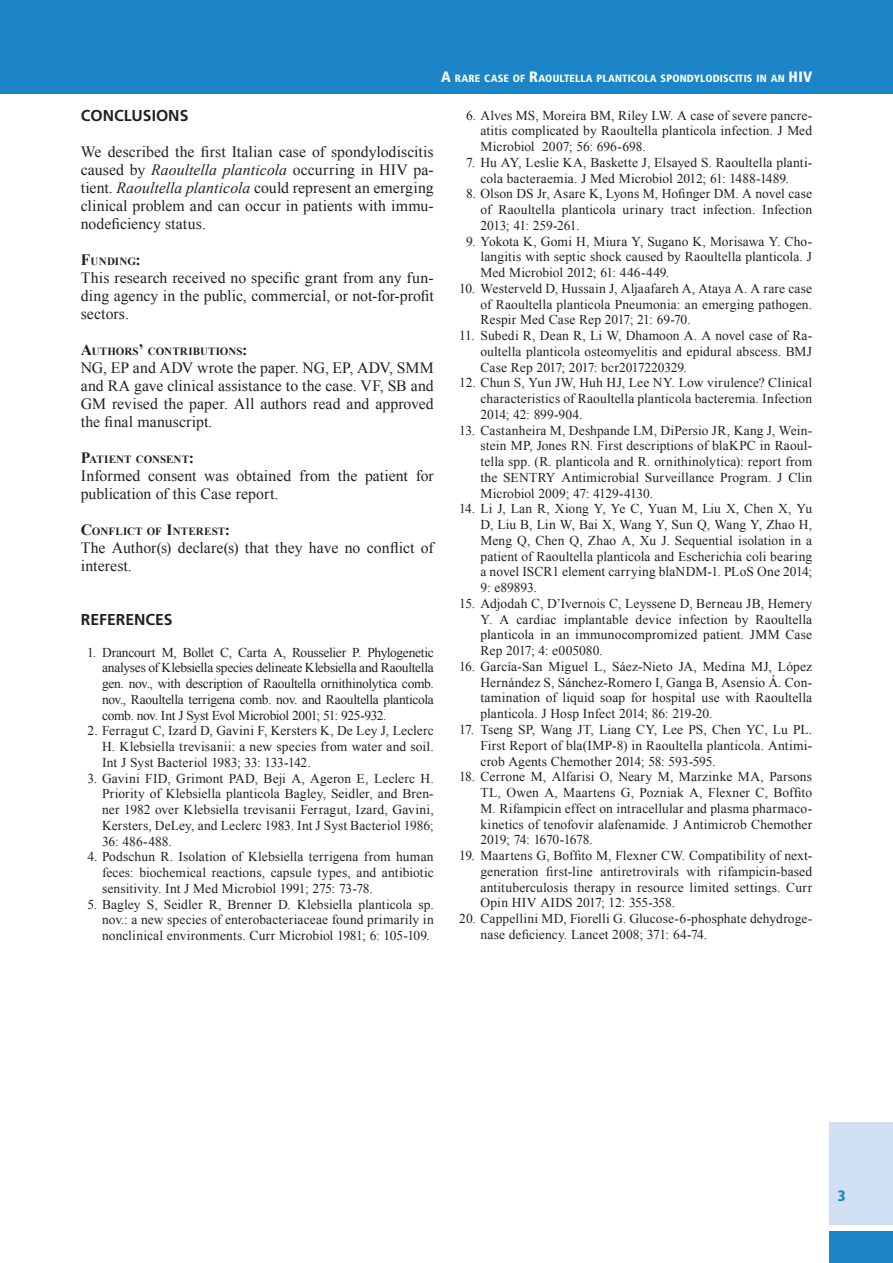
<style>
.page{position:relative;width:893px;height:1263px;background:#fff}
.page>*{position:absolute;margin:0;border:0;box-sizing:border-box;transform-origin:0 0}
.t1{font:15.75px/18px "Times New Roman";color:#231f20;text-align:justify}
.t2{font:700 15.75px "Frutiger";color:#231f20}
.t3{font:900 condensed 15px "Frutiger";color:#1b85c7}
.t4{font:13.5px/15.8px "Times New Roman";letter-spacing:.005em;color:#231f20;text-align:justify}
.t5{font:700 10.95px "Times New Roman";letter-spacing:.005em;color:#231f20}
.t6{font:900 condensed 10.5px "Frutiger";letter-spacing:.015em;color:#fff}
.s1{font-size:15px}
.s2{font-style:italic}
.s3{font-size:15.75px}
</style>
<div class="page">
<div style="left:0;top:0;width:893px;height:94px;background:#1b85c7"></div>
<div style="left:829px;top:1123px;width:64px;height:102px;background:#d0dff1"></div>
<div style="left:829px;top:1231px;width:64px;height:32px;background:#1b85c7"></div>
<p class="t6" style="left:441px;top:72px;width:372px"><span class="s1">A</span> RARE CASE OF <span class="s1">R</span>AOULTELLA PLANTICOLA SPONDYLODISCITIS IN AN <span class="s1">HIV</span></p>
<p class="t2" style="left:81px;top:106px;width:109px">CONCLUSIONS</p>
<p class="t1" style="left:81px;top:143px;width:354px">We described the first Italian case of spondylodiscitis caused by <span class="s2">Raoultella planticola</span> occurring in HIV pa&shy;tient. <span class="s2">Raoultella planticola</span> could represent an emerging clinical problem and can occur in patients with immu&shy;nodeficiency status.</p>
<p class="t5" style="left:81px;top:254px;width:62px"><span class="s3">F</span>UNDING<span class="s3">:</span></p>
<p class="t1" style="left:81px;top:269px;width:354px">This research received no specific grant from any fun&shy;ding agency in the public, commercial, or not-for-profit sectors.</p>
<p class="t5" style="left:81px;top:344px;width:168px"><span class="s3">A</span>UTHORS<span class="s3">’</span> CONTRIBUTIONS<span class="s3">:</span></p>
<p class="t1" style="left:81px;top:359px;width:354px">NG, EP and ADV wrote the paper. NG, EP, ADV, SMM and RA gave clinical assistance to the case. VF, SB and GM revised the paper. All authors read and approved the final manuscript.</p>
<p class="t5" style="left:81px;top:452px;width:115px"><span class="s3">P</span>ATIENT CONSENT<span class="s3">:</span></p>
<p class="t1" style="left:81px;top:467px;width:354px">Informed consent was obtained from the patient for publication of this Case report.</p>
<p class="t5" style="left:81px;top:524px;width:151px"><span class="s3">C</span>ONFLICT OF <span class="s3">I</span>NTEREST<span class="s3">:</span></p>
<p class="t1" style="left:81px;top:539px;width:354px">The Author(s) declare(s) that they have no conflict of interest.</p>
<p class="t2" style="left:81px;top:610px;width:93px">REFERENCES</p>
<p class="t4" style="left:102px;top:644px;width:333px;text-indent:-15px">1. Drancourt M, Bollet C, Carta A, Rousselier P. Phylogenetic analyses of Klebsiella species delineate Klebsiella and Raoultella gen. nov., with description of Raoultella ornithinolytica comb. nov., Raoultella terrigena comb. nov. and Raoultella planticola comb. nov. Int J Syst Evol Microbiol 2001; 51: 925-932.</p>
<p class="t4" style="left:102px;top:723px;width:333px;text-indent:-15px">2. Ferragut C, Izard D, Gavini F, Kersters K, De Ley J, Leclerc H. Klebsiella trevisanii: a new species from water and soil.<br>Int J Syst Bacteriol 1983; 33: 133-142.</p>
<p class="t4" style="left:102px;top:770px;width:333px;text-indent:-15px">3. Gavini FID, Grimont PAD, Beji A, Ageron E, Leclerc H.<br>Priority of Klebsiella planticola Bagley, Seidler, and Bren&shy;ner 1982 over Klebsiella trevisanii Ferragut, Izard, Gavini, Kersters, DeLey, and Leclerc 1983. Int J Syst Bacteriol 1986; 36: 486-488.</p>
<p class="t4" style="left:102px;top:849px;width:333px;text-indent:-15px">4. Podschun R. Isolation of Klebsiella terrigena from human feces: biochemical reactions, capsule types, and antibiotic sensitivity. Int J Med Microbiol 1991; 275: 73-78.</p>
<p class="t4" style="left:102px;top:896px;width:333px;text-indent:-15px">5. Bagley S, Seidler R, Brenner D. Klebsiella planticola sp. nov.: a new species of enterobacteriaceae found primarily in nonclinical environments. Curr Microbiol 1981; 6: 105-109.</p>
<p class="t4" style="left:480px;top:107px;width:333px;text-indent:-15px">6. Alves MS, Moreira BM, Riley LW. A case of severe pancre&shy;atitis complicated by Raoultella planticola infection. J Med Microbiol 2007; 56: 696-698.</p>
<p class="t4" style="left:480px;top:154px;width:333px;text-indent:-15px">7. Hu AY, Leslie KA, Baskette J, Elsayed S. Raoultella planti&shy;cola bacteraemia. J Med Microbiol 2012; 61: 1488-1489.</p>
<p class="t4" style="left:480px;top:186px;width:333px;text-indent:-15px">8. Olson DS Jr, Asare K, Lyons M, Hofinger DM. A novel case of Raoultella planticola urinary tract infection. Infection 2013; 41: 259-261.</p>
<p class="t4" style="left:480px;top:233px;width:333px;text-indent:-15px">9. Yokota K, Gomi H, Miura Y, Sugano K, Morisawa Y. Cho&shy;langitis with septic shock caused by Raoultella planticola. J Med Microbiol 2012; 61: 446-449.</p>
<p class="t4" style="left:480px;top:280px;width:333px;text-indent:-21px">10. Westerveld D, Hussain J, Aljaafareh A, Ataya A. A rare case of Raoultella planticola Pneumonia: an emerging pathogen.<br>Respir Med Case Rep 2017; 21: 69-70.</p>
<p class="t4" style="left:480px;top:327px;width:333px;text-indent:-21px">11. Subedi R, Dean R, Li W, Dhamoon A. A novel case of Ra&shy;oultella planticola osteomyelitis and epidural abscess. BMJ Case Rep 2017; 2017: bcr2017220329.</p>
<p class="t4" style="left:480px;top:375px;width:333px;text-indent:-21px">12. Chun S, Yun JW, Huh HJ, Lee NY. Low virulence? Clinical characteristics of Raoultella planticola bacteremia. Infection 2014; 42: 899-904.</p>
<p class="t4" style="left:480px;top:422px;width:333px;text-indent:-21px">13. Castanheira M, Deshpande LM, DiPersio JR, Kang J, Wein&shy;stein MP, Jones RN. First descriptions of blaKPC in Raoul&shy;tella spp. (R. planticola and R. ornithinolytica): report from the SENTRY Antimicrobial Surveillance Program. J Clin Microbiol 2009; 47: 4129-4130.</p>
<p class="t4" style="left:480px;top:501px;width:333px;text-indent:-21px">14. Li J, Lan R, Xiong Y, Ye C, Yuan M, Liu X, Chen X, Yu D, Liu B, Lin W, Bai X, Wang Y, Sun Q, Wang Y, Zhao H, Meng Q, Chen Q, Zhao A, Xu J. Sequential isolation in a patient of Raoultella planticola and Escherichia coli bearing a novel ISCR1 element carrying blaNDM-1. PLoS One 2014; 9: e89893.</p>
<p class="t4" style="left:480px;top:595px;width:333px;text-indent:-21px">15. Adjodah C, D’Ivernois C, Leyssene D, Berneau JB, Hemery Y. A cardiac implantable device infection by Raoultella planticola in an immunocompromized patient. JMM Case Rep 2017; 4: e005080.</p>
<p class="t4" style="left:480px;top:658px;width:333px;text-indent:-21px">16. García-San Miguel L, Sáez-Nieto JA, Medina MJ, López Hernández S, Sánchez-Romero I, Ganga B, Asensio Á. Con&shy;tamination of liquid soap for hospital use with Raoultella planticola. J Hosp Infect 2014; 86: 219-20.</p>
<p class="t4" style="left:480px;top:721px;width:333px;text-indent:-21px">17. Tseng SP, Wang JT, Liang CY, Lee PS, Chen YC, Lu PL.<br>First Report of bla(IMP-8) in Raoultella planticola. Antimi&shy;crob Agents Chemother 2014; 58: 593-595.</p>
<p class="t4" style="left:480px;top:769px;width:333px;text-indent:-21px">18. Cerrone M, Alfarisi O, Neary M, Marzinke MA, Parsons TL, Owen A, Maartens G, Pozniak A, Flexner C, Boffito M. Rifampicin effect on intracellular and plasma pharmaco&shy;kinetics of tenofovir alafenamide. J Antimicrob Chemother 2019; 74: 1670-1678.</p>
<p class="t4" style="left:480px;top:847px;width:333px;text-indent:-21px">19. Maartens G, Boffito M, Flexner CW. Compatibility of next&shy;generation first-line antiretrovirals with rifampicin-based antituberculosis therapy in resource limited settings. Curr Opin HIV AIDS 2017; 12: 355-358.</p>
<p class="t4" style="left:480px;top:910px;width:333px;text-indent:-21px">20. Cappellini MD, Fiorelli G. Glucose-6-phosphate dehydroge&shy;nase deficiency. Lancet 2008; 371: 64-74.</p>
<p class="t3" style="left:838px;top:1187px;width:9px">3</p>
</div>
